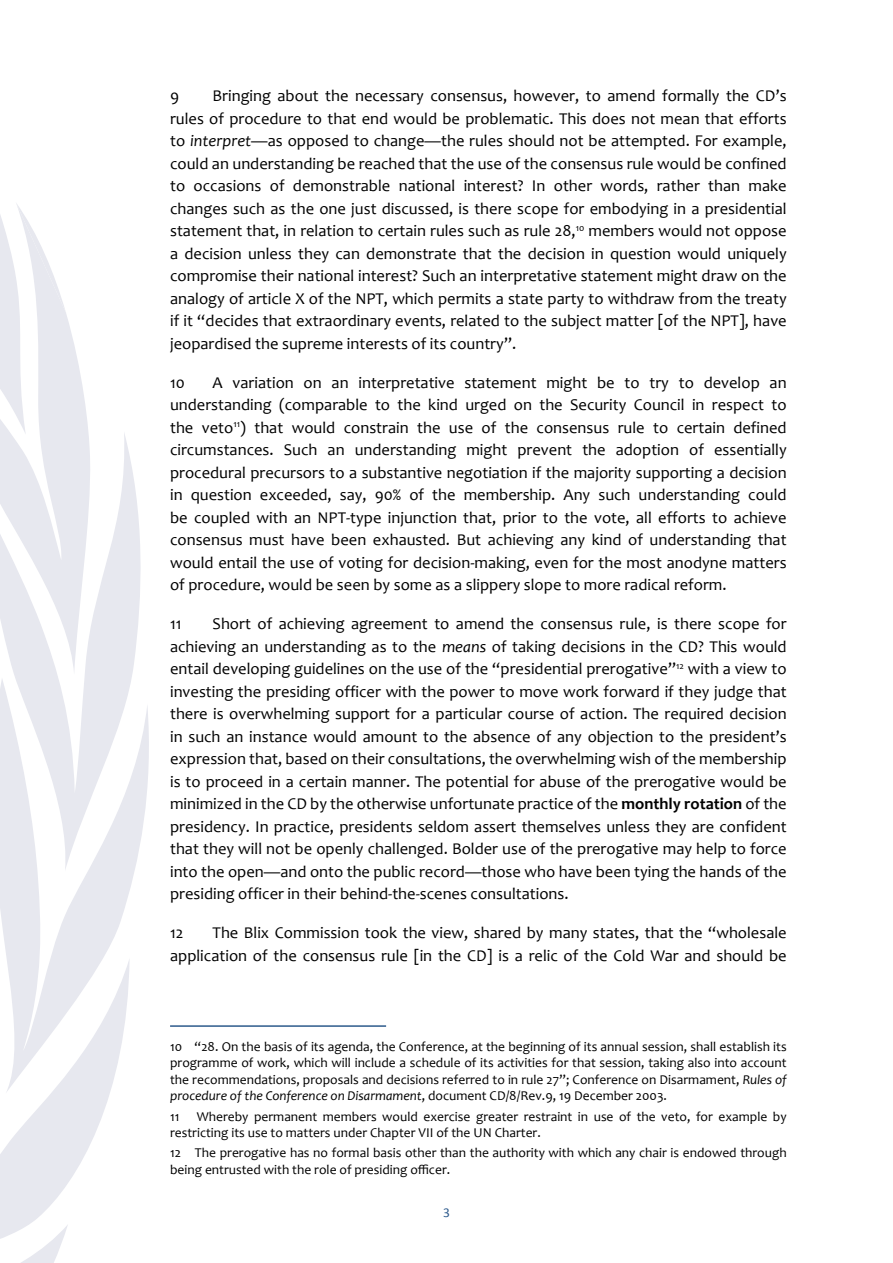
<style>
.page{position:relative;width:893px;height:1263px;background:#fff}
.page>*{position:absolute;margin:0;border:0;box-sizing:border-box;transform-origin:0 0}
.t1{font:16.5px/22.5px "Candara";color:#000;text-align:justify}
.t2{font:13.5px/16.2px "Candara";color:#000}
.t3{font:13.5px "Calibri";color:#2d5a8c}
.s1{font-style:italic}
.s2{font-weight:700}
</style>
<div class="page">
<svg style="left:92px;top:1093px;width:18px;height:47px"></svg>
<svg style="left:92px;top:706px;width:57px;height:387px"></svg>
<svg style="left:92px;top:433px;width:53px;height:438px;fill:#e7e8ef"></svg>
<svg style="left:0;top:203px;width:92px;height:1060px"></svg>
<hr style="left:170px;top:1025px;width:216px;height:2px;background:#2d5a8c">
<p class="t1" style="left:170px;top:85px;width:618px;text-indent:43px">Bringing about the necessary consensus, however, to amend formally the CD’s rules of procedure to that end would be problematic. This does not mean that efforts to <span class="s1">interpret</span>—as opposed to change—the rules should not be attempted. For example, could an understanding be reached that the use of the consensus rule would be confined to occasions of demonstrable national interest? In other words, rather than make changes such as the one just discussed, is there scope for embodying in a presidential statement that, in relation to certain rules such as rule 28,<sup>10</sup> members would not oppose a decision unless they can demonstrate that the decision in question would uniquely compromise their national interest? Such an interpretative statement might draw on the analogy of article X of the NPT, which permits a state party to withdraw from the treaty if it “decides that extraordinary events, related to the subject matter [of the NPT], have jeopardised the supreme interests of its country”.</p>
<p class="t1" style="left:170px;top:371px;width:16px">10</p>
<p class="t1" style="left:170px;top:85px;width:11px">9</p>
<p class="t1" style="left:170px;top:371px;width:618px;text-indent:43px">A variation on an interpretative statement might be to try to develop an understanding (comparable to the kind urged on the Security Council in respect to the veto<sup>11</sup>) that would constrain the use of the consensus rule to certain defined circumstances. Such an understanding might prevent the adoption of essentially procedural precursors to a substantive negotiation if the majority supporting a decision in question exceeded, say, 90% of the membership. Any such understanding could be coupled with an NPT-type injunction that, prior to the vote, all efforts to achieve consensus must have been exhausted. But achieving any kind of understanding that would entail the use of voting for decision-making, even for the most anodyne matters of procedure, would be seen by some as a slippery slope to more radical reform.</p>
<p class="t1" style="left:170px;top:613px;width:13px">11</p>
<p class="t1" style="left:170px;top:613px;width:618px;text-indent:43px">Short of achieving agreement to amend the consensus rule, is there scope for achieving an understanding as to the <span class="s1">means</span> of taking decisions in the CD? This would entail developing guidelines on the use of the “presidential prerogative”<sup>12</sup> with a view to investing the presiding officer with the power to move work forward if they judge that there is overwhelming support for a particular course of action. The required decision in such an instance would amount to the absence of any objection to the president’s expression that, based on their consultations, the overwhelming wish of the membership is to proceed in a certain manner. The potential for abuse of the prerogative would be minimized in the CD by the otherwise unfortunate practice of the <span class="s2">monthly rotation</span> of the presidency. In practice, presidents seldom assert themselves unless they are confident that they will not be openly challenged. Bolder use of the prerogative may help to force into the open—and onto the public record—those who have been tying the hands of the presiding officer in their behind-the-scenes consultations.</p>
<p class="t1" style="left:170px;top:922px;width:15px">12</p>
<p class="t1" style="left:170px;top:922px;width:618px;text-align:right">The Blix Commission took the view, shared by many states, that the “wholesale application of the consensus rule [in the CD] is a relic of the Cold War and should be</p>
<p class="t2" style="left:170px;top:1039px;width:618px;text-align:justify">10 “28. On the basis of its agenda, the Conference, at the beginning of its annual session, shall establish its programme of work, which will include a schedule of its activities for that session, taking also into account the recommendations, proposals and decisions referred to in rule 27”; Conference on Disarmament, <span class="s1">Rules of procedure of the Conference on Disarmament</span>, document CD/8/Rev.9, 19 December 2003.</p>
<p class="t2" style="left:170px;top:1108px;width:11px">11</p>
<p class="t2" style="left:170px;top:1108px;width:618px;text-indent:27px">Whereby permanent members would exercise greater restraint in use of the veto, for example by restricting its use to matters under Chapter VII of the UN Charter.</p>
<p class="t2" style="left:170px;top:1145px;width:618px">12 The prerogative has no formal basis other than the authority with which any chair is endowed through being entrusted with the role of presiding officer.</p>
<p class="t3" style="left:443px;top:1204px;width:8px">3</p>
</div>
